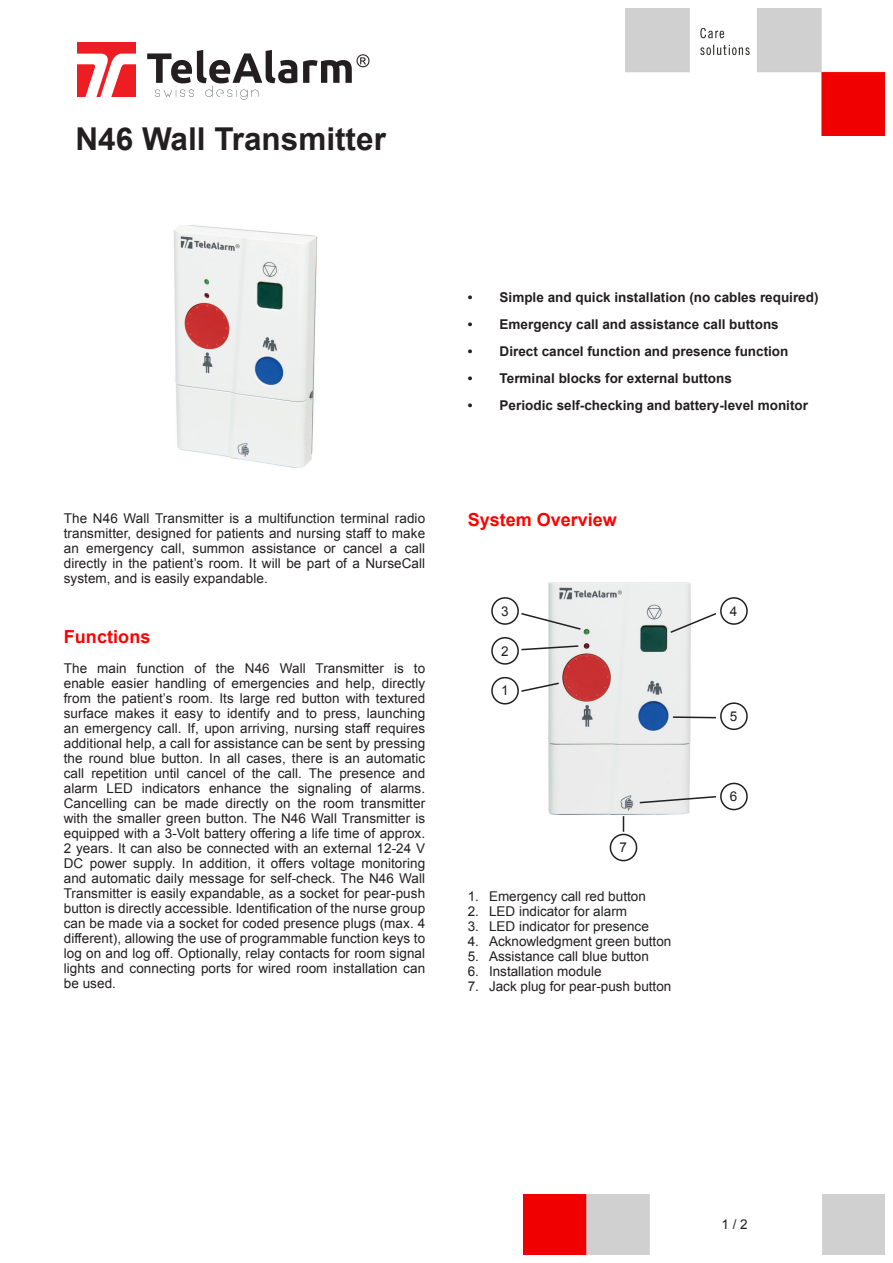
<style>
.page{position:relative;width:893px;height:1263px;background:#fff}
.page>*{position:absolute;margin:0;border:0;box-sizing:border-box;transform-origin:0 0}
.t1{font:700 31.5px "Arial";color:#231f20}
.t2{font:700 18px "Arial";color:#f00}
.t3{font:13.5px/15px "Arial";color:#231f20;text-align:justify}
.t4{font:700 13.5px "Arial";color:#231f20}
</style>
<div class="page">
<div style="left:77px;top:43px;width:59px;height:54px;background:#ee1d23"></div>
<svg style="left:77px;top:50px;width:220px;height:50px"></svg>
<svg style="left:303px;top:54px;width:66px;height:29px"></svg>
<img style="left:625px;top:9px;width:259px;height:126px">
<img style="left:523px;top:1194px;width:361px;height:60px">
<img style="left:173px;top:225px;width:145px;height:243px">
<img style="left:491px;top:582px;width:257px;height:254px">
<div style="left:491px;top:597px;width:28px;height:28px;border:2px solid #231f20;border-radius:50%"></div>
<div style="left:720px;top:597px;width:28px;height:28px;border:2px solid #231f20;border-radius:50%"></div>
<div style="left:491px;top:637px;width:28px;height:28px;border:2px solid #231f20;border-radius:50%"></div>
<div style="left:720px;top:702px;width:28px;height:28px;border:2px solid #231f20;border-radius:50%"></div>
<div style="left:610px;top:834px;width:27px;height:27px;border:2px solid #231f20;border-radius:50%"></div>
<div style="left:491px;top:677px;width:28px;height:27px;border:2px solid #231f20;border-radius:50%"></div>
<div style="left:720px;top:783px;width:28px;height:27px;border:2px solid #231f20;border-radius:50%"></div>
<svg style="left:520px;top:612px;width:62px;height:19px"></svg>
<svg style="left:520px;top:681px;width:40px;height:12px"></svg>
<svg style="left:520px;top:644px;width:60px;height:7px"></svg>
<svg style="left:669px;top:612px;width:49px;height:22px"></svg>
<svg style="left:671px;top:716px;width:46px;height:3px"></svg>
<svg style="left:638px;top:795px;width:80px;height:9px"></svg>
<svg style="left:623px;top:816px;width:1px;height:16px"></svg>
<h1 class="t1" style="left:75px;top:118px;width:312px">N46 Wall Transmitter</h1>
<p class="t3" style="left:64px;top:511px;width:363px">The N46 Wall Transmitter is a multifunction terminal radio transmitter, designed for patients and nursing staff to make an emergency call, summon assistance or cancel a call directly in the patient’s room. It will be part of a NurseCall system, and is easily expandable.</p>
<h2 class="t2" style="left:64px;top:625px;width:88px">Functions</h2>
<p class="t3" style="left:64px;top:661px;width:363px">The main function of the N46 Wall Transmitter is to enable easier handling of emergencies and help, directly from the patient’s room. Its large red button with textured surface makes it easy to identify and to press, launching an emergency call. If, upon arriving, nursing staff requires additional help, a call for assistance can be sent by pressing the round blue button. In all cases, there is an automatic call repetition until cancel of the call. The presence and alarm LED indicators enhance the signaling of alarms.<br>Cancelling can be made directly on the room transmitter with the smaller green button. The N46 Wall Transmitter is equipped with a 3-Volt battery offering a life time of approx.<br>2 years. It can also be connected with an external 12-24 V DC power supply. In addition, it offers voltage monitoring and automatic daily message for self-check. The N46 Wall Transmitter is easily expandable, as a socket for pear-push button is directly accessible. Identification of the nurse group can be made via a socket for coded presence plugs (max. 4 different), allowing the use of programmable function keys to log on and log off. Optionally, relay contacts for room signal lights and connecting ports for wired room installation can be used.</p>
<p class="t4" style="left:468px;top:288px;width:352px">• Simple and quick installation (no cables required)</p>
<p class="t4" style="left:468px;top:315px;width:312px">• Emergency call and assistance call buttons</p>
<p class="t4" style="left:468px;top:342px;width:322px">• Direct cancel function and presence function</p>
<p class="t4" style="left:468px;top:369px;width:266px">• Terminal blocks for external buttons</p>
<p class="t4" style="left:468px;top:396px;width:342px">• Periodic self-checking and battery-level monitor</p>
<h2 class="t2" style="left:468px;top:508px;width:151px">System Overview</h2>
<p class="t3" style="left:501px;top:604px;width:9px">3</p>
<p class="t3" style="left:730px;top:604px;width:9px">4</p>
<p class="t3" style="left:501px;top:643px;width:9px">2</p>
<p class="t3" style="left:501px;top:683px;width:9px">1</p>
<p class="t3" style="left:619px;top:840px;width:9px">7</p>
<p class="t3" style="left:468px;top:889px;width:180px">1. Emergency call red button</p>
<p class="t3" style="left:468px;top:904px;width:161px">2. LED indicator for alarm</p>
<p class="t3" style="left:468px;top:919px;width:183px">3. LED indicator for presence</p>
<p class="t3" style="left:468px;top:934px;width:205px">4. Acknowledgment green button</p>
<p class="t3" style="left:468px;top:949px;width:183px">5. Assistance call blue button</p>
<p class="t3" style="left:468px;top:964px;width:135px">6. Installation module</p>
<p class="t3" style="left:468px;top:979px;width:205px">7. Jack plug for pear-push button</p>
<p class="t3" style="left:730px;top:709px;width:9px">5</p>
<p class="t3" style="left:730px;top:789px;width:9px">6</p>
<p class="t3" style="left:721px;top:1217px;width:28px">1 / 2</p>
</div>
